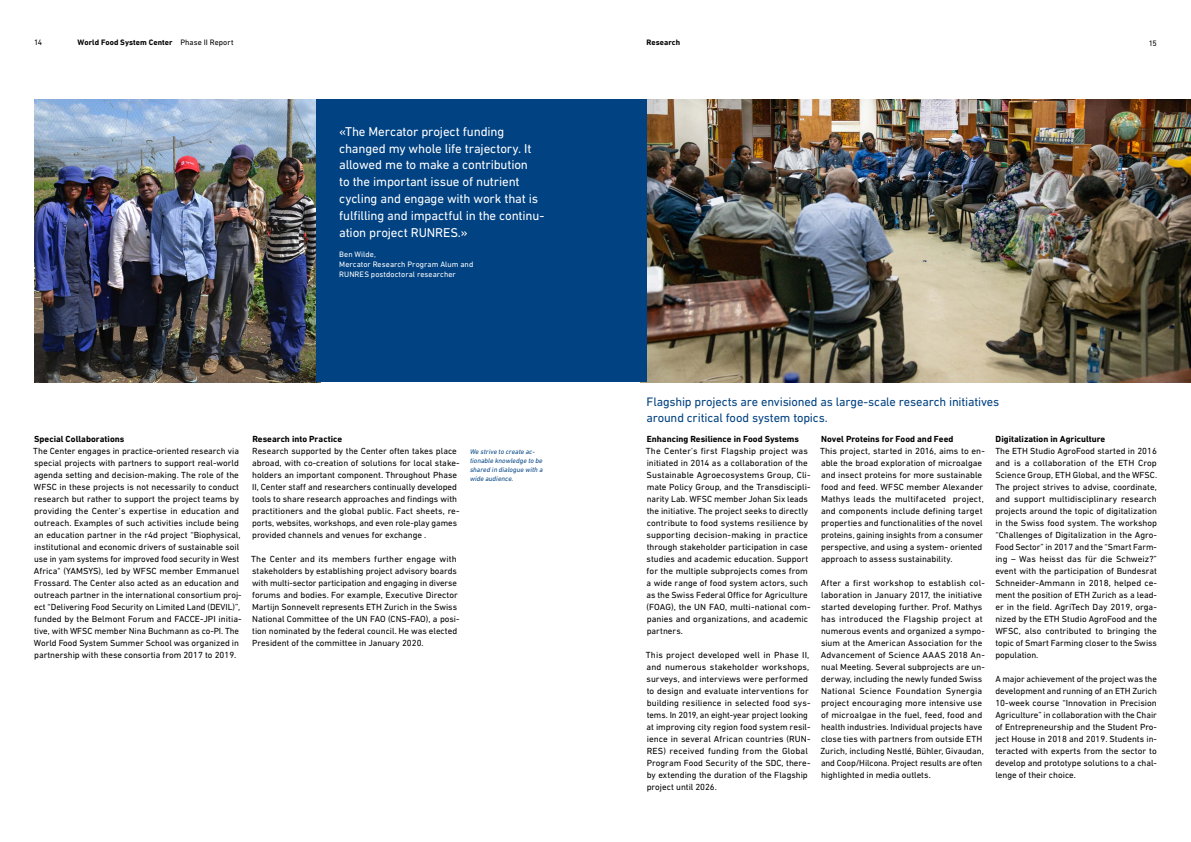
<style>
.page{position:relative;width:1191px;height:842px;background:#fff}
.page>*{position:absolute;margin:0;border:0;box-sizing:border-box;transform-origin:0 0}
.t1{font:13px/16.8px "DIN Next W1 G";letter-spacing:-.015em;color:#fff}
.t2{font:12.5px/16px "DIN Next W1 G";letter-spacing:-.01em;color:#004282}
.t3{font:9px/12px "DIN Next W1 G";color:#000}
.t4{font:700 9px "DIN Next W1 G";color:#000}
.t5{font:8px/10px "DIN Next W1 G";letter-spacing:.005em;color:#fff}
.t6{font:700 8px "DIN Next W1 G";letter-spacing:.01em;color:#000}
.t7{font:8px "DIN Next W1 G";color:#000}
.t8{font:italic 7px/9px "DIN Next W1 G";letter-spacing:.005em;color:#004282}
.s1{font-weight:400}
</style>
<div class="page">
<img style="left:34px;top:99px;width:282px;height:283px">
<img style="left:646px;top:99px;width:545px;height:283px">
<div style="left:316px;top:99px;width:330px;height:283px;background:#004282"></div>
<p class="t7" style="left:34px;top:38px;width:10px">14</p>
<p class="t6" style="left:78px;top:38px;width:157px">World Food System Center <span class="s1">Phase II Report</span></p>
<p class="t6" style="left:646px;top:38px;width:35px">Research</p>
<p class="t7" style="left:1148px;top:38px;width:10px">15</p>
<h1 class="t1" style="left:339px;top:123px;width:206px">«The Mercator project funding changed my whole life trajectory. It allowed me to make a contribution<br>to the important issue of nutrient cycling and engage with work that is fulfilling and impactful in the continu&shy;ation project RUNRES.»</h1>
<p class="t5" style="left:339px;top:249px;width:136px">Ben Wilde,<br>Mercator Research Program Alum and<br>RUNRES postdoctoral researcher</p>
<p class="t4" style="left:34px;top:434px;width:92px">Special Collaborations</p>
<p class="t3" style="left:33px;top:445px;width:210px">The Center engages in practice-oriented research via special projects with partners to support real-world agenda setting and decision-making. The role of the WFSC in these projects is not necessarily to conduct research but rather to support the project teams by providing the Center’s expertise in education and outreach. Examples of such activities include being an education partner in the r4d project “Biophysical, institutional and economic drivers of sustainable soil use in yam systems for improved food security in West Africa" (YAMSYS), led by WFSC member Emmanuel Frossard. The Center also acted as an education and outreach partner in the international consortium proj&shy;ect “Delivering Food Security on Limited Land (DEVIL)”, funded by the Belmont Forum and FACCE-JPI initia&shy;tive, with WFSC member Nina Buchmann as co-PI. The World Food System Summer School was organized in partnership with these consortia from 2017 to 2019.</p>
<p class="t4" style="left:252px;top:434px;width:91px">Research into Practice</p>
<p class="t3" style="left:252px;top:445px;width:209px">Research supported by the Center often takes place abroad, with co-creation of solutions for local stake&shy;holders an important component. Throughout Phase II, Center staff and researchers continually developed tools to share research approaches and findings with practitioners and the global public. Fact sheets, re&shy;ports, websites, workshops, and even role-play games provided channels and venues for exchange .</p>
<p class="t3" style="left:251px;top:553px;width:210px">The Center and its members further engage with stakeholders by establishing project advisory boards with multi-sector participation and engaging in diverse forums and bodies. For example, Executive Director Martijn Sonnevelt represents ETH Zurich in the Swiss National Committee of the UN FAO (CNS-FAO), a posi&shy;tion nominated by the federal council. He was elected President of the committee in January 2020.</p>
<p class="t8" style="left:470px;top:447px;width:74px">We strive to create ac&shy;tionable knowledge to be shared in dialogue with a wide audience.</p>
<h2 class="t2" style="left:646px;top:394px;width:354px">Flagship projects are envisioned as large-scale research initiatives around critical food system topics.</h2>
<p class="t4" style="left:647px;top:434px;width:154px">Enhancing Resilience in Food Systems</p>
<p class="t3" style="left:646px;top:445px;width:166px">The Center’s first Flagship project was initiated in 2014 as a collaboration of the Sustainable Agroecosystems Group, Cli&shy;mate Policy Group, and the Transdiscipli&shy;narity Lab. WFSC member Johan Six leads the initiative. The project seeks to directly contribute to food systems resilience by supporting decision-making in practice through stakeholder participation in case studies and academic education. Support for the multiple subprojects comes from a wide range of food system actors, such as the Swiss Federal Office for Agriculture (FOAG), the UN FAO, multi-national com&shy;panies and organizations, and academic partners.</p>
<p class="t3" style="left:646px;top:649px;width:166px">This project developed well in Phase II, and numerous stakeholder workshops, surveys, and interviews were performed to design and evaluate interventions for building resilience in selected food sys&shy;tems. In 2019, an eight-year project looking at improving city region food system resil&shy;ience in several African countries (RUN-RES) received funding from the Global Program Food Security of the SDC, there&shy;by extending the duration of the Flagship project until 2026.</p>
<p class="t4" style="left:821px;top:434px;width:134px">Novel Proteins for Food and Feed</p>
<p class="t3" style="left:820px;top:445px;width:166px">This project, started in 2016, aims to en&shy;able the broad exploration of microalgae and insect proteins for more sustainable food and feed. WFSC member Alexander Mathys leads the multifaceted project, and components include defining target properties and functionalities of the novel proteins, gaining insights from a consumer perspective, and using a system- oriented approach to assess sustainability.</p>
<p class="t3" style="left:820px;top:577px;width:166px">After a first workshop to establish col&shy;laboration in January 2017, the initiative started developing further. Prof. Mathys has introduced the Flagship project at numerous events and organized a sympo&shy;sium at the American Association for the Advancement of Science AAAS 2018 An&shy;nual Meeting. Several subprojects are un&shy;derway, including the newly funded Swiss National Science Foundation Synergia project encouraging more intensive use of microalgae in the fuel, feed, food and health industries. Individual projects have close ties with partners from outside ETH Zurich, including Nestlé, Bühler, Givaudan, and Coop/Hilcona. Project results are often highlighted in media outlets.</p>
<p class="t4" style="left:995px;top:434px;width:111px">Digitalization in Agriculture</p>
<p class="t3" style="left:995px;top:445px;width:163px;text-align:justify">The ETH Studio AgroFood started in 2016 and is a collaboration of the ETH Crop Science Group, ETH Global, and the WFSC.<br>The project strives to advise, coordinate, and support multidisciplinary research projects around the topic of digitalization in the Swiss food system. The workshop “Challenges of Digitalization in the Agro-Food Sector” in 2017 and the “Smart Farm&shy;ing – Was heisst das für die Schweiz?” event with the participation of Bundesrat Schneider-Ammann in 2018, helped ce&shy;ment the position of ETH Zurich as a lead&shy;er in the field. AgriTech Day 2019, orga&shy;nized by the ETH Studio AgroFood and the WFSC, also contributed to bringing the topic of Smart Farming closer to the Swiss population.</p>
<p class="t3" style="left:995px;top:673px;width:163px;text-align:justify">A major achievement of the project was the development and running of an ETH Zurich 10-week course “Innovation in Precision Agriculture” in collaboration with the Chair of Entrepreneurship and the Student Pro&shy;ject House in 2018 and 2019. Students in&shy;teracted with experts from the sector to develop and prototype solutions to a chal&shy;lenge of their choice.</p>
</div>
